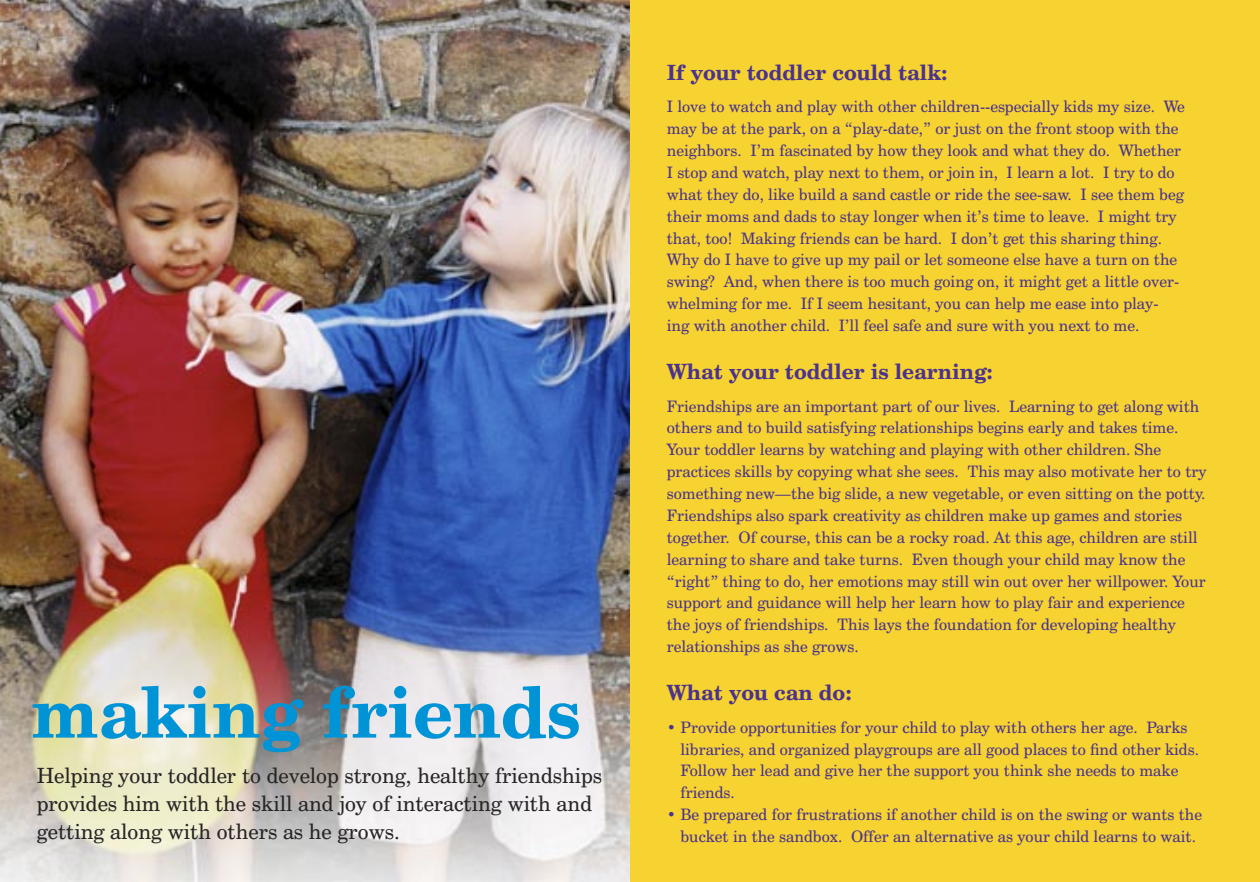
<style>
.page{position:relative;width:1260px;height:882px;background:#fff}
.page>*{position:absolute;margin:0;border:0;box-sizing:border-box;transform-origin:0 0}
.HED_OVER_PIX{font:700 70px "Century Schoolbook BT";color:#0094d6}
.TEXT_OVER_PIX{font:21px/28px "Century Schoolbook BT";color:#272525}
.SMALL_TEXT_HEADLINE{font:700 21px "Century Schoolbook BT";color:#4b328e}
.MAIN_TEXT_SMALL{font:15.75px/21.9px "Century Schoolbook BT";color:#4b328e}
</style>
<div class="page">
<div style="left:630px;top:0;width:630px;height:882px;background:#f6d330"></div>
<img style="left:0;top:0;width:630px;height:882px">
<p class="HED_OVER_PIX" style="left:31px;top:669px;width:550px">making friends</p>
<p class="TEXT_OVER_PIX" style="left:37px;top:761px;width:567px">Helping your toddler to develop strong, healthy friendships provides him with the skill and joy of interacting with and getting along with others as he grows.</p>
<p class="SMALL_TEXT_HEADLINE" style="left:667px;top:59px;width:282px">If your toddler could talk:</p>
<p class="MAIN_TEXT_SMALL" style="left:667px;top:96px;width:520px">I love to watch and play with other children--especially kids my size. We may be at the park, on a “play-date,” or just on the front stoop with the neighbors. I’m fascinated by how they look and what they do. Whether I stop and watch, play next to them, or join in, I learn a lot. I try to do what they do, like build a sand castle or ride the see-saw. I see them beg their moms and dads to stay longer when it’s time to leave. I might try that, too! Making friends can be hard. I don’t get this sharing thing.<br>Why do I have to give up my pail or let someone else have a turn on the swing? And, when there is too much going on, it might get a little over&shy;whelming for me. If I seem hesitant, you can help me ease into play&shy;ing with another child. I’ll feel safe and sure with you next to me.</p>
<p class="SMALL_TEXT_HEADLINE" style="left:667px;top:358px;width:328px">What your toddler is learning:</p>
<p class="MAIN_TEXT_SMALL" style="left:667px;top:395px;width:541px">Friendships are an important part of our lives. Learning to get along with others and to build satisfying relationships begins early and takes time.<br>Your toddler learns by watching and playing with other children. She practices skills by copying what she sees. This may also motivate her to try something new—the big slide, a new vegetable, or even sitting on the potty.<br>Friendships also spark creativity as children make up games and stories together. Of course, this can be a rocky road. At this age, children are still learning to share and take turns. Even though your child may know the “right” thing to do, her emotions may still win out over her willpower. Your support and guidance will help her learn how to play fair and experience the joys of friendships. This lays the foundation for developing healthy relationships as she grows.</p>
<p class="SMALL_TEXT_HEADLINE" style="left:667px;top:680px;width:187px">What you can do:</p>
<p class="MAIN_TEXT_SMALL" style="left:680px;top:716px;width:520px;text-indent:-14px">• Provide opportunities for your child to play with others her age. Parks libraries, and organized playgroups are all good places to find other kids.<br>Follow her lead and give her the support you think she needs to make friends.</p>
<p class="MAIN_TEXT_SMALL" style="left:667px;top:803px;width:537px;text-align:center">• Be prepared for frustrations if another child is on the swing or wants the bucket in the sandbox. Offer an alternative as your child learns to wait.</p>
</div>
